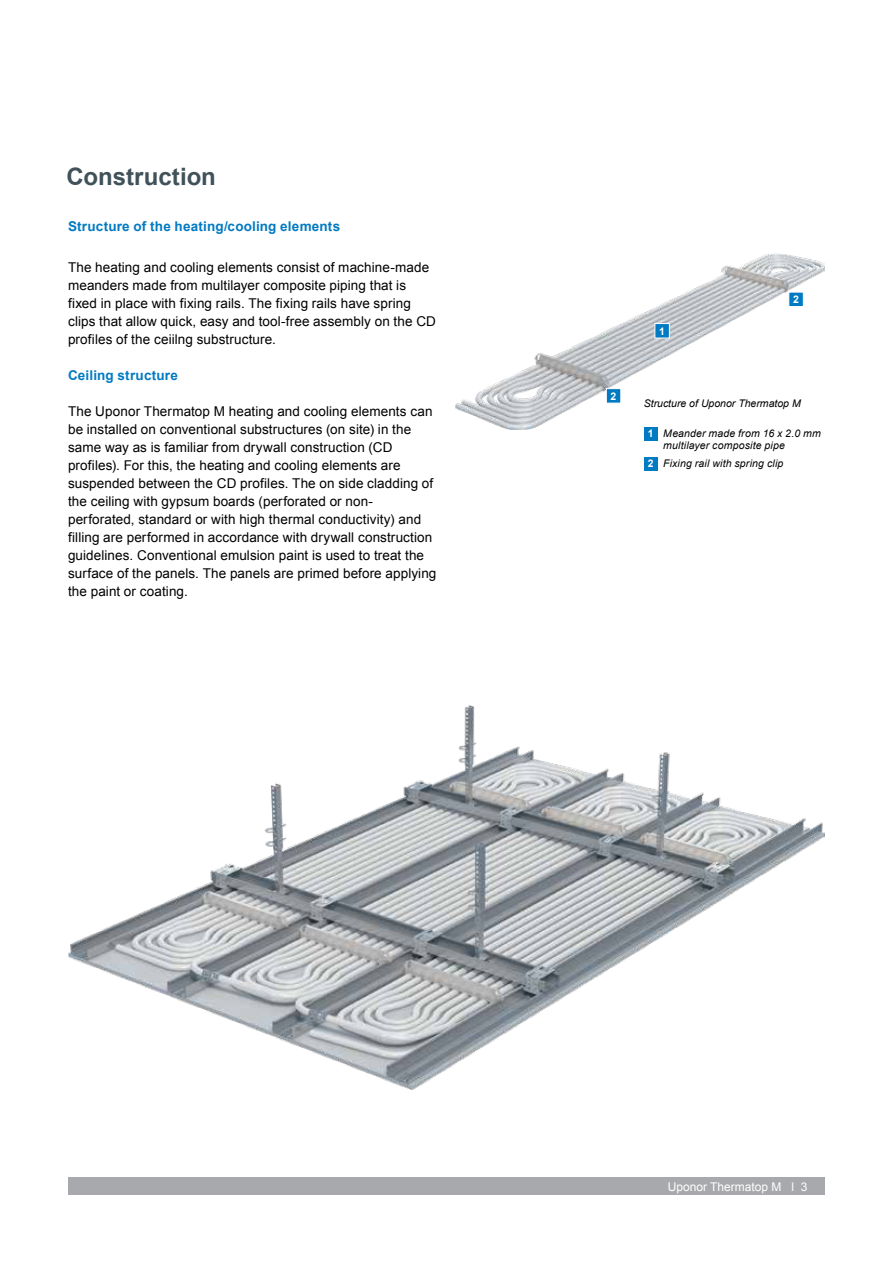
<style>
.page{position:relative;width:893px;height:1263px;background:#fff}
.page>*{position:absolute;margin:0;border:0;box-sizing:border-box;transform-origin:0 0}
.t1{font:700 24px "Arial";color:#41515a}
.t2{font:13.5px/18px "Arial";letter-spacing:.005em;color:#000}
.t3{font:700 13.5px "Arial";letter-spacing:.01em;color:#007ac2}
.t4{font:12px "Arial";color:#fff}
.t5{font:italic 10.5px/12px "Arial";letter-spacing:.015em;color:#000}
.t6{font:700 10.5px "Arial";color:#fff}
.s1{font-weight:700;font-style:normal;color:#fff}
</style>
<div class="page">
<div style="left:68px;top:1178px;width:757px;height:17px;background:#a7a9ac"></div>
<img style="left:455px;top:253px;width:370px;height:177px">
<img style="left:68px;top:706px;width:757px;height:383px">
<div style="left:644px;top:427px;width:13px;height:13px;background:#007ac2"></div>
<div style="left:644px;top:457px;width:13px;height:13px;background:#007ac2"></div>
<svg style="left:606px;top:388px;width:16px;height:16px"></svg>
<svg style="left:654px;top:323px;width:16px;height:16px"></svg>
<svg style="left:788px;top:291px;width:16px;height:16px"></svg>
<h1 class="t1" style="left:66px;top:160px;width:151px">Construction</h1>
<p class="t3" style="left:68px;top:217px;width:274px">Structure of the heating/cooling elements</p>
<p class="t2" style="left:68px;top:258px;width:369px">The heating and cooling elements consist of machine-made meanders made from multilayer composite piping that is fixed in place with fixing rails. The fixing rails have spring clips that allow quick, easy and tool-free assembly on the CD profiles of the ceiilng substructure.</p>
<p class="t3" style="left:68px;top:366px;width:111px">Ceiling structure</p>
<p class="t2" style="left:68px;top:402px;width:370px">The Uponor Thermatop M heating and cooling elements can be installed on conventional substructures (on site) in the same way as is familiar from drywall construction (CD profiles). For this, the heating and cooling elements are suspended between the CD profiles. The on side cladding of the ceiling with gypsum boards (perforated or non&shy;perforated, standard or with high thermal conductivity) and filling are performed in accordance with drywall construction guidelines. Conventional emulsion paint is used to treat the surface of the panels. The panels are primed before applying the paint or coating.</p>
<p class="t6" style="left:611px;top:389px;width:7px">2</p>
<p class="t6" style="left:659px;top:324px;width:7px">1</p>
<p class="t6" style="left:793px;top:293px;width:7px">2</p>
<p class="t5" style="left:644px;top:398px;width:158px">Structure of Uponor Thermatop M</p>
<p class="t5" style="left:663px;top:428px;width:159px;text-indent:-16px"><span class="s1">1</span> Meander made from 16 x 2.0 mm multilayer composite pipe</p>
<p class="t5" style="left:648px;top:458px;width:137px"><span class="s1">2</span> Fixing rail with spring clip</p>
<p class="t4" style="left:668px;top:1179px;width:141px">Uponor Thermatop M l 3</p>
</div>
